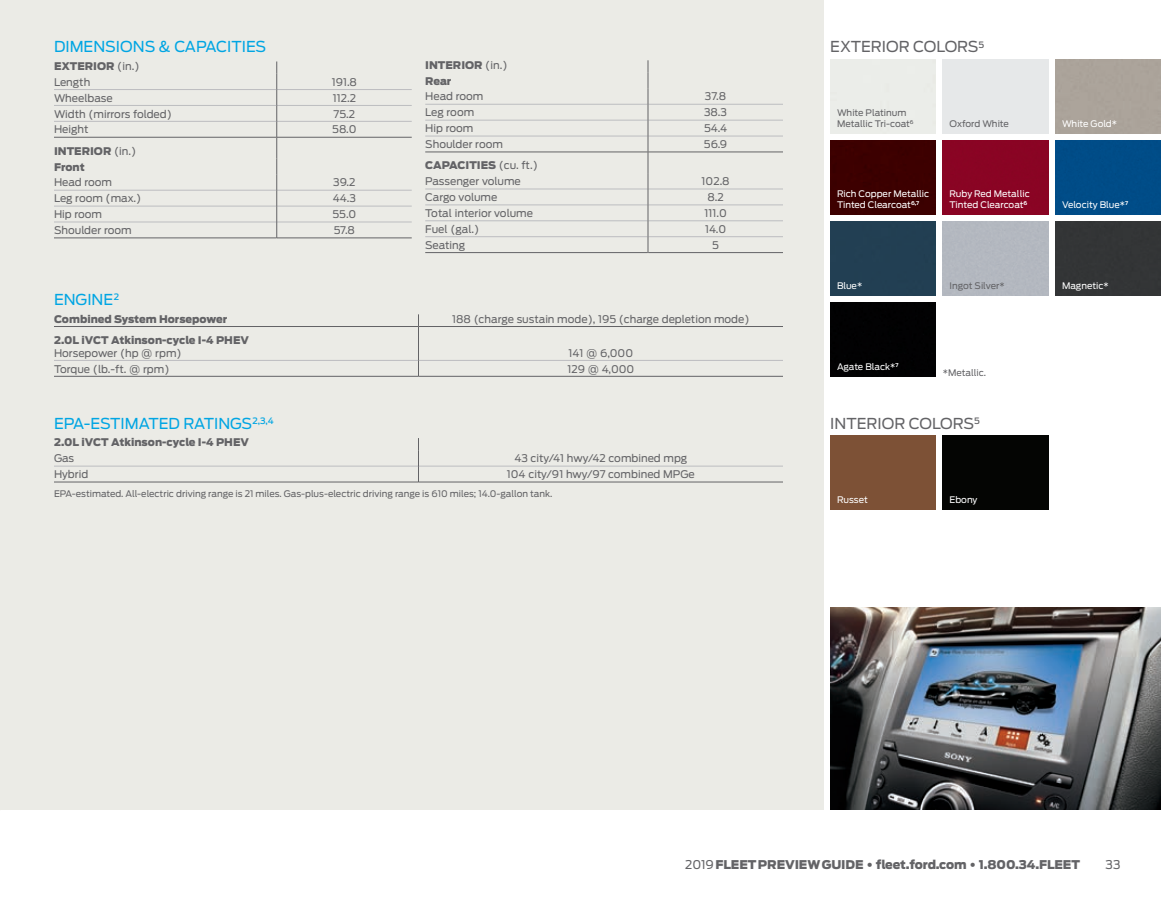
<style>
.page{position:relative;width:1161px;height:918px;background:#fff}
.page>*{position:absolute;margin:0;border:0;box-sizing:border-box;transform-origin:0 0}
.t1{font:15px "Ford Antenna";color:#00a5e3}
.t2{font:15px "Ford Antenna";color:#636366}
.t3{font:900 12px "Ford Antenna";letter-spacing:-.01em;color:#636366}
.t4{font:12px "Ford Antenna";color:#636366}
.t5{font:10.5px/15.9px "Ford Antenna";color:#636366}
.t6{font:900 10.5px/15.9px "Ford Antenna";color:#636366}
.t7{font:9px/10.5px "Ford Antenna";color:#636366}
.t8{font:9px/10.5px "Ford Antenna";color:#fff}
.s1{font-weight:900}
.s2{font-weight:400}
.s3{font-family:"Frutiger LT Std";font-weight:700}
</style>
<div class="page">
<div style="left:0;top:0;width:824px;height:810px;background:#ebebe6"></div>
<img style="left:830px;top:608px;width:331px;height:202px">
<hr style="left:54px;top:238px;width:222px;height:1px;background:#636366">
<hr style="left:277px;top:238px;width:135px;height:1px;background:#636366">
<hr style="left:277px;top:206px;width:135px;height:1px;background:#bcbdc0">
<hr style="left:54px;top:206px;width:222px;height:1px;background:#bcbdc0">
<hr style="left:54px;top:89px;width:222px;height:1px;background:#bcbdc0">
<hr style="left:277px;top:89px;width:135px;height:1px;background:#bcbdc0">
<hr style="left:54px;top:105px;width:222px;height:1px;background:#bcbdc0">
<hr style="left:277px;top:105px;width:135px;height:1px;background:#bcbdc0">
<hr style="left:54px;top:121px;width:222px;height:1px;background:#bcbdc0">
<hr style="left:277px;top:121px;width:135px;height:1px;background:#bcbdc0">
<hr style="left:54px;top:222px;width:222px;height:1px;background:#bcbdc0">
<hr style="left:277px;top:222px;width:135px;height:1px;background:#bcbdc0">
<hr style="left:54px;top:190px;width:222px;height:1px;background:#bcbdc0">
<hr style="left:277px;top:190px;width:135px;height:1px;background:#bcbdc0">
<hr style="left:54px;top:137px;width:222px;height:1px;background:#636366">
<hr style="left:277px;top:137px;width:135px;height:1px;background:#636366">
<svg style="left:276px;top:61px;width:1px;height:177px"></svg>
<hr style="left:425px;top:152px;width:223px;height:1px;background:#636366">
<hr style="left:648px;top:152px;width:135px;height:1px;background:#636366">
<hr style="left:425px;top:120px;width:223px;height:1px;background:#bcbdc0">
<hr style="left:648px;top:120px;width:135px;height:1px;background:#bcbdc0">
<hr style="left:648px;top:136px;width:135px;height:1px;background:#bcbdc0">
<hr style="left:648px;top:104px;width:135px;height:1px;background:#bcbdc0">
<hr style="left:425px;top:189px;width:223px;height:1px;background:#bcbdc0">
<hr style="left:648px;top:189px;width:135px;height:1px;background:#bcbdc0">
<hr style="left:425px;top:205px;width:223px;height:1px;background:#bcbdc0">
<hr style="left:648px;top:205px;width:135px;height:1px;background:#bcbdc0">
<hr style="left:425px;top:221px;width:223px;height:1px;background:#bcbdc0">
<hr style="left:648px;top:221px;width:135px;height:1px;background:#bcbdc0">
<hr style="left:425px;top:236px;width:223px;height:1px;background:#bcbdc0">
<hr style="left:648px;top:236px;width:135px;height:1px;background:#bcbdc0">
<hr style="left:425px;top:252px;width:223px;height:1px;background:#636366">
<hr style="left:648px;top:252px;width:135px;height:1px;background:#636366">
<hr style="left:425px;top:104px;width:223px;height:1px;background:#bcbdc0">
<hr style="left:425px;top:136px;width:223px;height:1px;background:#bcbdc0">
<svg style="left:648px;top:60px;width:1px;height:193px"></svg>
<hr style="left:54px;top:360px;width:364px;height:1px;background:#bcbdc0">
<hr style="left:419px;top:360px;width:364px;height:1px;background:#bcbdc0">
<svg style="left:418px;top:314px;width:1px;height:13px"></svg>
<hr style="left:54px;top:326px;width:364px;height:1px;background:#636366">
<hr style="left:418px;top:327px;width:1px;height:33px;background:#636366">
<hr style="left:419px;top:326px;width:364px;height:1px;background:#636366">
<svg style="left:418px;top:360px;width:1px;height:17px"></svg>
<hr style="left:54px;top:376px;width:364px;height:1px;background:#636366">
<hr style="left:419px;top:376px;width:364px;height:1px;background:#636366">
<hr style="left:54px;top:482px;width:364px;height:1px;background:#636366">
<hr style="left:419px;top:482px;width:364px;height:1px;background:#636366">
<hr style="left:419px;top:466px;width:364px;height:1px;background:#bcbdc0">
<hr style="left:54px;top:466px;width:364px;height:1px;background:#bcbdc0">
<svg style="left:418px;top:438px;width:1px;height:44px"></svg>
<div style="left:943px;top:140px;width:106px;height:74px;background:#890423"></div>
<div style="left:1055px;top:140px;width:106px;height:74px;background:#004c87"></div>
<div style="left:830px;top:302px;width:106px;height:74px;background:#020102"></div>
<div style="left:830px;top:140px;width:106px;height:74px;background:#3c0000"></div>
<div style="left:1055px;top:221px;width:106px;height:75px;background:#333536"></div>
<div style="left:830px;top:221px;width:106px;height:75px;background:#223f53"></div>
<div style="left:830px;top:436px;width:106px;height:74px;background:#7d5136"></div>
<div style="left:943px;top:436px;width:106px;height:74px;background:#040503"></div>
<h1 class="t1" style="left:54px;top:34px;width:214px">DIMENSIONS &amp; CAPACITIES</h1>
<p class="t5" style="left:54px;top:57px;width:87px"><span class="s1">EXTERIOR</span> (in.)<br>Length</p>
<p class="t5" style="left:332px;top:73px;width:27px">191.8</p>
<p class="t5" style="left:54px;top:89px;width:60px">Wheelbase</p>
<p class="t5" style="left:333px;top:89px;width:25px">112.2</p>
<p class="t5" style="left:54px;top:105px;width:119px">Width (mirrors folded)</p>
<p class="t5" style="left:334px;top:105px;width:23px">75.2</p>
<p class="t5" style="left:54px;top:121px;width:36px">Height</p>
<p class="t5" style="left:332px;top:121px;width:26px">58.0</p>
<p class="t6" style="left:54px;top:142px;width:84px">INTERIOR <span class="s2">(in.)<br></span>Front</p>
<p class="t5" style="left:54px;top:173px;width:60px">Head room</p>
<p class="t5" style="left:333px;top:173px;width:24px">39.2</p>
<p class="t5" style="left:54px;top:189px;width:89px">Leg room (max.)</p>
<p class="t5" style="left:333px;top:189px;width:25px">44.3</p>
<p class="t5" style="left:54px;top:205px;width:50px">Hip room</p>
<p class="t5" style="left:332px;top:205px;width:25px">55.0</p>
<p class="t5" style="left:54px;top:221px;width:79px">Shoulder room</p>
<p class="t5" style="left:334px;top:221px;width:23px">57.8</p>
<p class="t6" style="left:425px;top:56px;width:84px">INTERIOR <span class="s2">(in.)<br></span>Rear</p>
<p class="t5" style="left:425px;top:88px;width:60px">Head room</p>
<p class="t5" style="left:705px;top:88px;width:23px">37.8</p>
<p class="t5" style="left:425px;top:103px;width:50px">Leg room</p>
<p class="t5" style="left:704px;top:103px;width:25px">38.3</p>
<p class="t5" style="left:425px;top:119px;width:50px">Hip room</p>
<p class="t5" style="left:704px;top:119px;width:25px">54.4</p>
<p class="t5" style="left:425px;top:135px;width:79px">Shoulder room</p>
<p class="t5" style="left:704px;top:135px;width:25px">56.9</p>
<p class="t5" style="left:425px;top:156px;width:114px"><span class="s1">CAPACITIES</span> (cu. ft.)<br>Passenger volume</p>
<p class="t5" style="left:702px;top:172px;width:30px">102.8</p>
<p class="t5" style="left:425px;top:188px;width:74px">Cargo volume</p>
<p class="t5" style="left:707px;top:188px;width:18px">8.2</p>
<p class="t5" style="left:425px;top:204px;width:109px">Total interior volume</p>
<p class="t5" style="left:704px;top:204px;width:24px">111.0</p>
<p class="t5" style="left:425px;top:220px;width:56px">Fuel (gal.)</p>
<p class="t5" style="left:705px;top:220px;width:23px">14.0</p>
<p class="t5" style="left:425px;top:236px;width:41px">Seating</p>
<p class="t5" style="left:712px;top:236px;width:8px">5</p>
<h1 class="t1" style="left:54px;top:287px;width:67px">ENGINE<sup>2</sup></h1>
<p class="t6" style="left:54px;top:310px;width:175px">Combined System Horsepower</p>
<p class="t5" style="left:452px;top:310px;width:299px">188 (charge sustain mode), 195 (charge depletion mode)</p>
<p class="t6" style="left:54px;top:331px;width:197px">2.0L iVCT Atkinson-cycle I-4 PHEV</p>
<p class="t5" style="left:54px;top:344px;width:129px">Horsepower (hp @ rpm)</p>
<p class="t5" style="left:569px;top:344px;width:66px">141 @ 6,000</p>
<p class="t5" style="left:54px;top:360px;width:117px">Torque (lb.-ft. @ rpm)</p>
<p class="t5" style="left:567px;top:360px;width:69px">129 @ 4,000</p>
<h1 class="t1" style="left:54px;top:411px;width:221px">EPA-ESTIMATED RATINGS<sup>2,3,4</sup></h1>
<p class="t6" style="left:54px;top:434px;width:197px">2.0L iVCT Atkinson-cycle I-4 PHEV</p>
<p class="t5" style="left:54px;top:449px;width:22px">Gas</p>
<p class="t5" style="left:514px;top:449px;width:174px">43 city/41 hwy/42 combined mpg</p>
<p class="t5" style="left:54px;top:465px;width:36px">Hybrid</p>
<p class="t5" style="left:507px;top:465px;width:190px">104 city/91 hwy/97 combined MPGe</p>
<p class="t7" style="left:54px;top:487px;width:500px">EPA-estimated. All-electric driving range is 21 miles. Gas-plus-electric driving range is 610 miles; 14.0-gallon tank.</p>
<h1 class="t2" style="left:830px;top:34px;width:156px">EXTERIOR COLORS<sup>5</sup></h1>
<p class="t7" style="left:837px;top:107px;width:78px">White Platinum<br>Metallic Tri-coat<sup>6</sup></p>
<p class="t7" style="left:950px;top:117px;width:61px">Oxford White</p>
<p class="t8" style="left:837px;top:188px;width:94px">Rich Copper Metallic<br>Tinted Clearcoat<sup>6,7</sup></p>
<p class="t8" style="left:950px;top:188px;width:82px">Ruby Red Metallic<br>Tinted Clearcoat<sup>6</sup></p>
<p class="t8" style="left:837px;top:279px;width:27px">Blue*</p>
<p class="t8" style="left:837px;top:360px;width:63px">Agate Black*<sup>7</sup></p>
<p class="t7" style="left:950px;top:279px;width:57px">Ingot Silver*</p>
<p class="t7" style="left:943px;top:367px;width:45px">*Metallic.</p>
<h1 class="t2" style="left:830px;top:411px;width:151px">INTERIOR COLORS<sup>5</sup></h1>
<p class="t8" style="left:837px;top:494px;width:32px">Russet</p>
<p class="t8" style="left:950px;top:494px;width:30px">Ebony</p>
<p class="t8" style="left:1062px;top:117px;width:57px">White Gold*</p>
<p class="t8" style="left:1062px;top:198px;width:68px">Velocity Blue*<sup>7</sup></p>
<p class="t8" style="left:1062px;top:279px;width:48px">Magnetic*</p>
<p class="t3" style="left:685px;top:853px;width:396px"><span class="s2">2019</span>FLEET PREVIEW GUIDE <span class="s3">•</span> fleet.ford.com <span class="s3">•</span> 1.800.34.FLEET</p>
<p class="t4" style="left:1106px;top:854px;width:16px">33</p>
</div>
